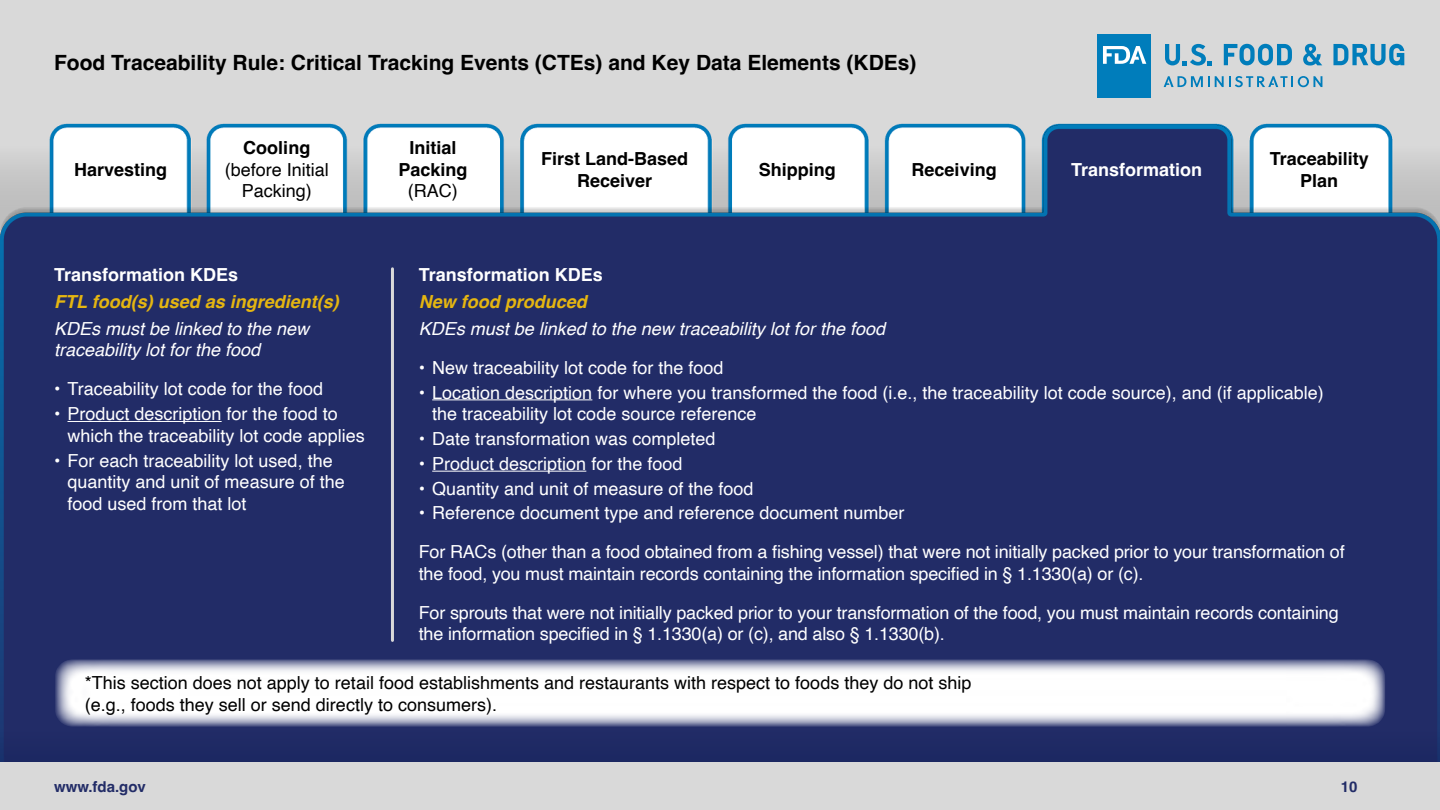
<style>
.page{position:relative;width:1440px;height:810px;background:#fff}
.page>*{position:absolute;margin:0;border:0;box-sizing:border-box;transform-origin:0 0}
.t1{font:700 21px "Helvetica";color:#000}
.t2{font:18px/21.6px "Helvetica";color:#fff}
.t3{font:18px/21.6px "Helvetica";color:#000;text-align:center}
.t4{font:italic 18px/21.6px "Helvetica";color:#fff}
.t5{font:700 18px/21.6px "Helvetica";color:#000;text-align:center}
.t6{font:700 18px "Helvetica";color:#fff}
.t7{font:italic 700 18px "Helvetica";color:#e5b611}
.t8{font:700 15px "Helvetica";color:#222c67}
</style>
<div class="page">
<div style="left:0;top:0;width:1440px;height:762px;background:#d9d9d9"></div>
<div style="left:0;top:762px;width:1440px;height:48px;background:#d9d9d9"></div>
<svg style="left:1163px;top:76px;width:159px;height:11px;background:#8eb9ce"></svg>
<svg style="left:1223px;top:44px;width:69px;height:21px"></svg>
<svg style="left:1303px;top:44px;width:19px;height:22px"></svg>
<svg style="left:1333px;top:44px;width:71px;height:21px"></svg>
<svg style="left:1165px;top:44px;width:47px;height:22px"></svg>
<div style="left:1097px;top:34px;width:54px;height:64px;background:#007dbb"></div>
<svg style="left:1103px;top:46px;width:43px;height:18px"></svg>
<img style="left:0;top:107px;width:1440px;height:649px">
<hr style="left:68px;top:421px;width:154px;height:1px;background:#fff">
<hr style="left:432px;top:399px;width:160px;height:1px;background:#fff">
<hr style="left:432px;top:471px;width:154px;height:1px;background:#fff">
<svg style="left:55px;top:659px;width:1330px;height:68px"></svg>
<hr style="left:391px;top:269px;width:3px;height:371px;background:#d9d9d9">
<p class="t1" style="left:54px;top:50px;width:864px">Food Traceability Rule: Critical Tracking Events (CTEs) and Key Data Elements (KDEs)</p>
<p class="t5" style="left:74px;top:161px;width:95px">Harvesting</p>
<p class="t5" style="left:243px;top:139px;width:68px">Cooling</p>
<p class="t3" style="left:225px;top:159px;width:106px">(before Initial<br>Packing)</p>
<p class="t5" style="left:398px;top:139px;width:71px">Initial<br>Packing</p>
<p class="t3" style="left:408px;top:181px;width:51px">(RAC)</p>
<p class="t5" style="left:541px;top:150px;width:149px">First Land-Based<br>Receiver</p>
<p class="t5" style="left:759px;top:161px;width:79px">Shipping</p>
<p class="t5" style="left:911px;top:161px;width:87px">Receiving</p>
<p class="t5" style="left:1269px;top:150px;width:101px">Traceability<br>Plan</p>
<p class="t6" style="left:1071px;top:158px;width:133px">Transformation</p>
<p class="t6" style="left:54px;top:263px;width:186px">Transformation KDEs</p>
<p class="t7" style="left:54px;top:290px;width:286px">FTL food(s) used as ingredient(s)</p>
<p class="t4" style="left:54px;top:318px;width:257px">KDEs must be linked to the new traceability lot for the food</p>
<p class="t2" style="left:54px;top:379px;width:270px">• Traceability lot code for the food</p>
<p class="t2" style="left:68px;top:404px;width:299px;text-indent:-14px">• Product description for the food to which the traceability lot code applies</p>
<p class="t2" style="left:68px;top:450px;width:279px;text-indent:-14px">• For each traceability lot used, the quantity and unit of measure of the food used from that lot</p>
<p class="t6" style="left:419px;top:263px;width:186px">Transformation KDEs</p>
<p class="t7" style="left:419px;top:290px;width:170px">New food produced</p>
<p class="t4" style="left:419px;top:318px;width:468px">KDEs must be linked to the new traceability lot for the food</p>
<p class="t2" style="left:419px;top:357px;width:306px">• New traceability lot code for the food</p>
<p class="t2" style="left:432px;top:382px;width:893px;text-indent:-14px">• Location description for where you transformed the food (i.e., the traceability lot code source), and (if applicable) the traceability lot code source reference</p>
<p class="t2" style="left:419px;top:428px;width:298px">• Date transformation was completed</p>
<p class="t2" style="left:419px;top:453px;width:265px">• Product description for the food</p>
<p class="t2" style="left:419px;top:478px;width:336px">• Quantity and unit of measure of the food</p>
<p class="t2" style="left:419px;top:503px;width:487px">• Reference document type and reference document number</p>
<p class="t2" style="left:419px;top:542px;width:927px">For RACs (other than a food obtained from a fishing vessel) that were not initially packed prior to your transformation of the food, you must maintain records containing the information specified in § 1.1330(a) or (c).</p>
<p class="t2" style="left:419px;top:602px;width:921px">For sprouts that were not initially packed prior to your transformation of the food, you must maintain records containing the information specified in § 1.1330(a) or (c), and also § 1.1330(b).</p>
<p class="t3" style="left:85px;top:672px;width:888px;text-align:left">*This section does not apply to retail food establishments and restaurants with respect to foods they do not ship (e.g., foods they sell or send directly to consumers).</p>
<p class="t8" style="left:54px;top:777px;width:93px">www.fda.gov</p>
<p class="t8" style="left:1341px;top:777px;width:18px">10</p>
</div>
